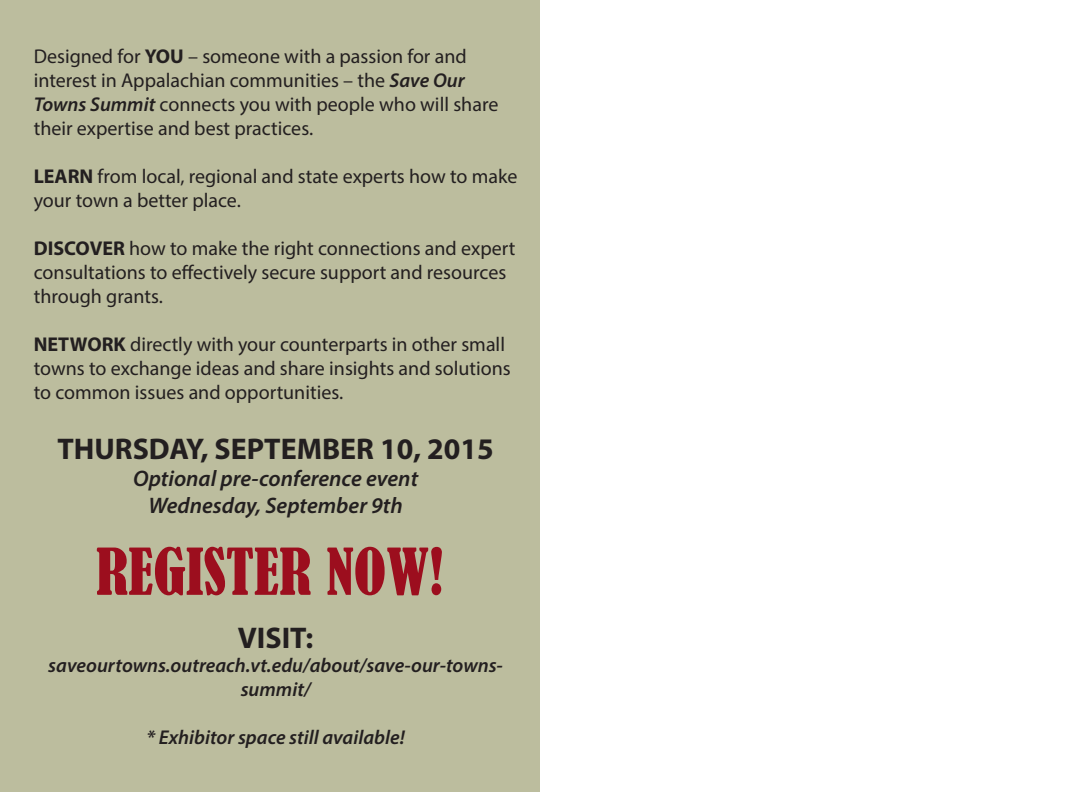
<style>
.page{position:relative;width:1080px;height:792px;background:#fff}
.page>*{position:absolute;margin:0;border:0;box-sizing:border-box;transform-origin:0 0}
.t1{font:condensed 60px "Bernard";color:#9c0e1e}
.t2{font:700 30px "Myriad Pro";color:#231f20}
.t3{font:italic 600 22.5px "Myriad Pro";color:#231f20}
.t4{font:20px/24px "Myriad Pro";color:#231f20}
.t5{font:italic 600 20px/24px "Myriad Pro";color:#231f20;text-align:center}
.s1{font-weight:700}
.s2{font-weight:600;font-style:italic}
</style>
<div class="page">
<div style="left:0;top:0;width:540px;height:792px;background:#bcbd9e"></div>
<p class="t4" style="left:34px;top:44px;width:466px">Designed for <span class="s1">YOU</span> – someone with a passion for and interest in Appalachian communities – the <span class="s2">Save Our Towns Summit</span> connects you with people who will share their expertise and best practices.</p>
<p class="t4" style="left:34px;top:164px;width:485px"><span class="s1">LEARN</span> from local, regional and state experts how to make your town a better place.</p>
<p class="t4" style="left:34px;top:236px;width:483px"><span class="s1">DISCOVER</span> how to make the right connections and expert consultations to effectively secure support and resources through grants.</p>
<p class="t4" style="left:34px;top:332px;width:479px"><span class="s1">NETWORK</span> directly with your counterparts in other small towns to exchange ideas and share insights and solutions to common issues and opportunities.</p>
<p class="t2" style="left:57px;top:429px;width:438px">THURSDAY, SEPTEMBER 10, 2015</p>
<p class="t3" style="left:133px;top:464px;width:287px">Optional pre-conference event</p>
<p class="t3" style="left:148px;top:491px;width:256px">Wednesday, September 9th</p>
<p class="t1" style="left:96px;top:537px;width:350px">REGISTER NOW!</p>
<p class="t2" style="left:238px;top:618px;width:77px">VISIT:</p>
<p class="t5" style="left:48px;top:653px;width:456px">saveourtowns.outreach.vt.edu/about/save-our-towns&shy;summit/</p>
<p class="t5" style="left:146px;top:725px;width:260px">* Exhibitor space still available!</p>
</div>
